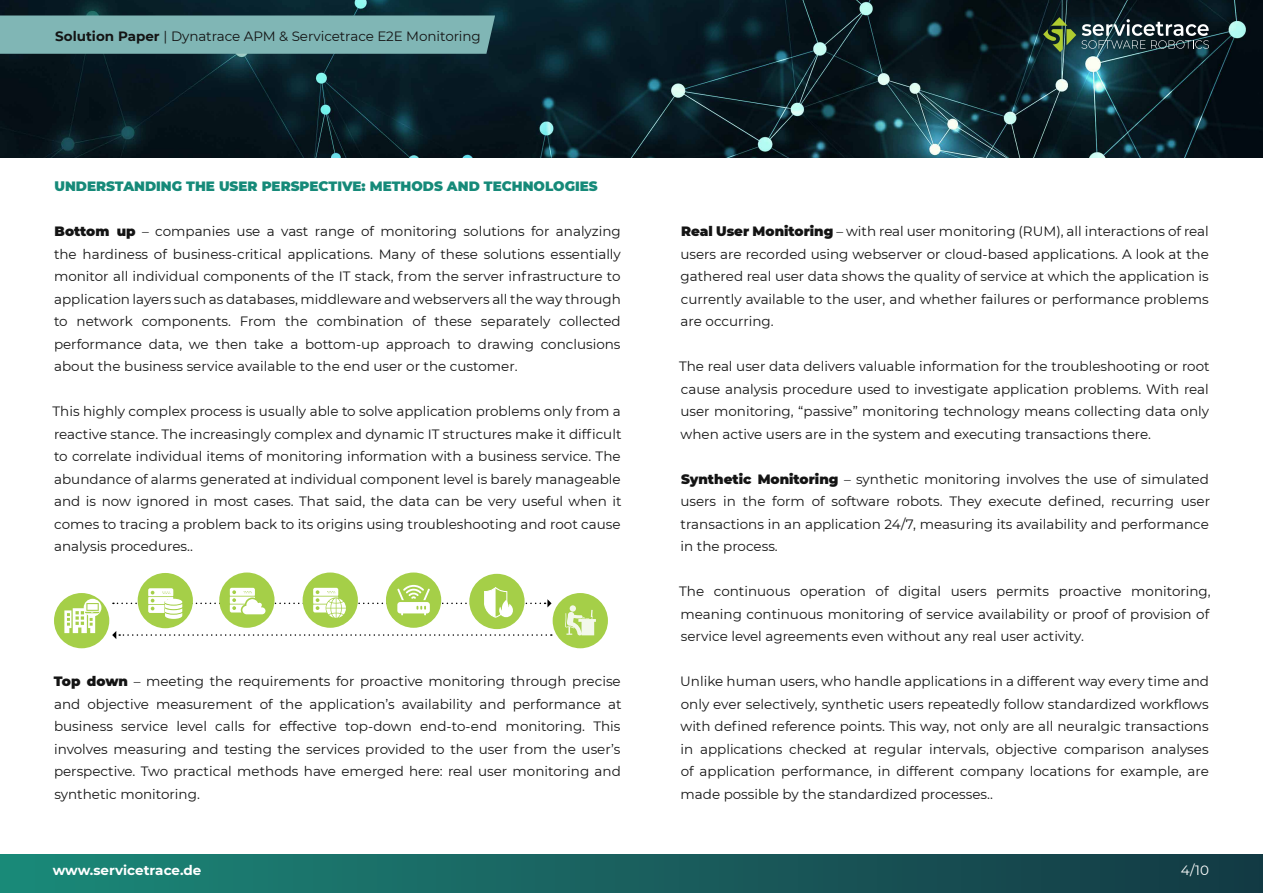
<style>
.page{position:relative;width:1263px;height:893px;background:#fff}
.page>*{position:absolute;margin:0;border:0;box-sizing:border-box;transform-origin:0 0}
.t1{font:13.5px/22.5px "Montserrat";color:#141414;text-align:justify}
.t2{font:900 13.5px "Montserrat";color:#168a79}
.t3{font:700 13.5px "Montserrat";color:#fff}
.t4{font:13.5px "Montserrat";color:#fff}
.s1{font-weight:700}
.s2{font-weight:900}
</style>
<div class="page">
<img style="left:0;top:0;width:1263px;height:157px">
<div style="left:219px;top:572px;width:56px;height:56px;background:#a5cf48;border-radius:50%"></div>
<div style="left:303px;top:572px;width:55px;height:56px;background:#a5cf48;border-radius:50%"></div>
<div style="left:386px;top:572px;width:55px;height:56px;background:#a5cf48;border-radius:50%"></div>
<div style="left:469px;top:574px;width:56px;height:55px;background:#a5cf48;border-radius:50%"></div>
<div style="left:138px;top:573px;width:55px;height:55px;background:#a5cf48;border-radius:50%"></div>
<svg style="left:113px;top:585px;width:439px;height:34px"></svg>
<div style="left:553px;top:593px;width:55px;height:55px;background:#a5cf48;border-radius:50%"></div>
<svg style="left:565px;top:605px;width:31px;height:30px"></svg>
<div style="left:54px;top:593px;width:55px;height:55px;background:#a5cf48;border-radius:50%"></div>
<div style="left:84px;top:599px;width:17px;height:17px;background:#fff;border-radius:50%"></div>
<svg style="left:64px;top:603px;width:36px;height:30px"></svg>
<svg style="left:112px;top:631px;width:440px;height:8px"></svg>
<div style="left:0;top:855px;width:1263px;height:38px;background:linear-gradient(to right,#1c8979,#143843)"></div>
<svg style="left:1043px;top:17px;width:166px;height:35px;background:#3b504d"></svg>
<div style="left:0;top:16px;width:495px;height:38px;background:#80b6b5"></div>
<p class="t1" style="left:55px;top:25px;width:427px"><span class="s1">Solution Paper</span> | Dynatrace APM &amp; Servicetrace E2E Monitoring</p>
<p class="t2" style="left:55px;top:176px;width:545px">UNDERSTANDING THE USER PERSPECTIVE: METHODS AND TECHNOLOGIES</p>
<p class="t1" style="left:54px;top:220px;width:568px"><span class="s2">Bottom up</span> – companies use a vast range of monitoring solutions for analyzing the hardiness of business-critical applications. Many of these solutions essentially monitor all individual components of the IT stack, from the server infrastructure to application layers such as databases, middleware and webservers all the way through to network components. From the combination of these separately collected performance data, we then take a bottom-up approach to drawing conclusions about the business service available to the end user or the customer.</p>
<p class="t1" style="left:53px;top:400px;width:570px">This highly complex process is usually able to solve application problems only from a reactive stance. The increasingly complex and dynamic IT structures make it difficult to correlate individual items of monitoring information with a business service. The abundance of alarms generated at individual component level is barely manageable and is now ignored in most cases. That said, the data can be very useful when it comes to tracing a problem back to its origins using troubleshooting and root cause analysis procedures..</p>
<p class="t1" style="left:54px;top:670px;width:569px"><span class="s2">Top down</span> – meeting the requirements for proactive monitoring through precise and objective measurement of the application’s availability and performance at business service level calls for effective top-down end-to-end monitoring. This involves measuring and testing the services provided to the user from the user’s perspective. Two practical methods have emerged here: real user monitoring and synthetic monitoring.</p>
<p class="t1" style="left:680px;top:220px;width:530px"><span class="s2">Real User Monitoring</span> – with real user monitoring (RUM), all interactions of real users are recorded using webserver or cloud-based applications. A look at the gathered real user data shows the quality of service at which the application is currently available to the user, and whether failures or performance problems are occurring.</p>
<p class="t1" style="left:679px;top:355px;width:532px">The real user data delivers valuable information for the troubleshooting or root cause analysis procedure used to investigate application problems. With real user monitoring, “passive” monitoring technology means collecting data only when active users are in the system and executing transactions there.</p>
<p class="t1" style="left:680px;top:467px;width:531px"><span class="s2">Synthetic Monitoring</span> – synthetic monitoring involves the use of simulated users in the form of software robots. They execute defined, recurring user transactions in an application 24/7, measuring its availability and performance in the process.</p>
<p class="t1" style="left:679px;top:580px;width:533px">The continuous operation of digital users permits proactive monitoring, meaning continuous monitoring of service availability or proof of provision of service level agreements even without any real user activity.</p>
<p class="t1" style="left:680px;top:670px;width:530px">Unlike human users, who handle applications in a different way every time and only ever selectively, synthetic users repeatedly follow standardized workflows with defined reference points. This way, not only are all neuralgic transactions in applications checked at regular intervals, objective comparison analyses of application performance, in different company locations for example, are made possible by the standardized processes..</p>
<p class="t3" style="left:53px;top:861px;width:150px">www.servicetrace.de</p>
<p class="t4" style="left:1181px;top:861px;width:30px">4/10</p>
</div>
